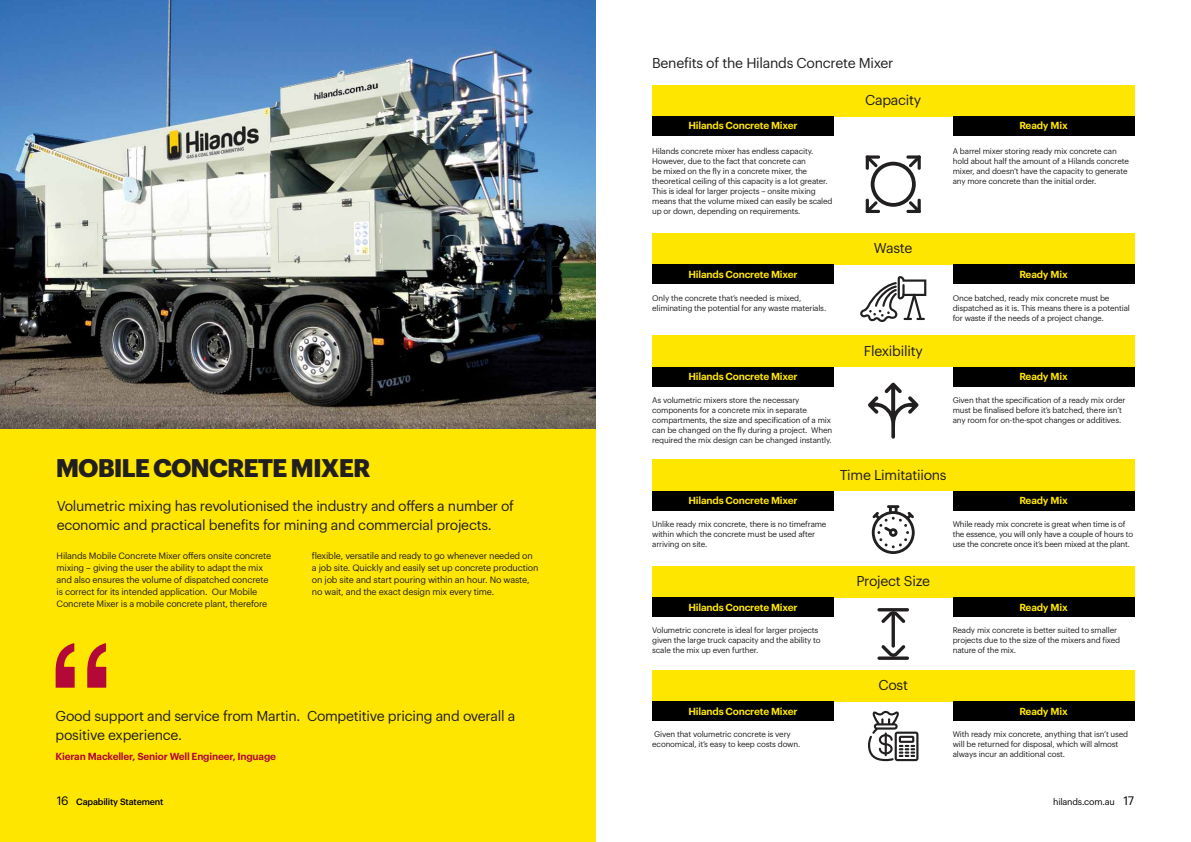
<style>
.page{position:relative;width:1191px;height:842px;background:#fff}
.page>*{position:absolute;margin:0;border:0;box-sizing:border-box;transform-origin:0 0}
.t1{font:700 25px "Graphik";letter-spacing:-.04em;color:#221f20}
.t2{font:14px/19px "Graphik";letter-spacing:-.02em;color:#221f20}
.t3{font:600 10px "Graphik";letter-spacing:-.02em;color:#ffe600}
.t4{font:600 10px "Graphik";letter-spacing:-.02em;color:#b30838}
.t5{font:9px/12px "Graphik";letter-spacing:-.02em;color:#221f20}
.t6{font:500 9px "Graphik";letter-spacing:-.02em;color:#000}
.t7{font:9px "Graphik";letter-spacing:-.02em;color:#000}
.t8{font:8px/10px "Graphik";letter-spacing:-.02em;color:#221f20}
.s1{font-weight:400;font-size:12px}
.s2{font-size:12px}
</style>
<div class="page">
<img style="left:0;top:0;width:595px;height:429px">
<div style="left:0;top:429px;width:595px;height:413px;background:#ffe600"></div>
<svg style="left:56px;top:643px;width:50px;height:45px"></svg>
<div style="left:652px;top:85px;width:482px;height:31px;background:#ffe600"></div>
<div style="left:652px;top:233px;width:482px;height:32px;background:#ffe600"></div>
<div style="left:652px;top:336px;width:482px;height:31px;background:#ffe600"></div>
<div style="left:652px;top:460px;width:482px;height:31px;background:#ffe600"></div>
<svg style="left:860px;top:276px;width:66px;height:46px"></svg>
<svg style="left:865px;top:155px;width:15px;height:4px"></svg>
<svg style="left:906px;top:155px;width:14px;height:4px"></svg>
<hr style="left:865px;top:210px;width:15px;height:3px;background:#221f20">
<svg style="left:866px;top:156px;width:54px;height:57px"></svg>
<svg style="left:868px;top:382px;width:50px;height:57px"></svg>
<svg style="left:871px;top:505px;width:43px;height:49px"></svg>
<svg style="left:868px;top:711px;width:50px;height:50px"></svg>
<hr style="left:877px;top:608px;width:32px;height:3px;background:#221f20;border-radius:2px">
<svg style="left:877px;top:656px;width:32px;height:4px"></svg>
<svg style="left:881px;top:611px;width:24px;height:46px"></svg>
<div style="left:652px;top:116px;width:181px;height:19px;background:#000"></div>
<div style="left:952px;top:116px;width:182px;height:19px;background:#000"></div>
<div style="left:652px;top:566px;width:482px;height:32px;background:#ffe600"></div>
<div style="left:652px;top:264px;width:181px;height:20px;background:#000"></div>
<div style="left:952px;top:264px;width:182px;height:20px;background:#000"></div>
<div style="left:652px;top:367px;width:181px;height:19px;background:#000"></div>
<div style="left:952px;top:367px;width:182px;height:19px;background:#000"></div>
<div style="left:652px;top:491px;width:181px;height:19px;background:#000"></div>
<div style="left:952px;top:491px;width:182px;height:19px;background:#000"></div>
<div style="left:652px;top:598px;width:181px;height:19px;background:#000"></div>
<div style="left:952px;top:598px;width:182px;height:19px;background:#000"></div>
<div style="left:652px;top:670px;width:482px;height:31px;background:#ffe600"></div>
<div style="left:652px;top:701px;width:181px;height:20px;background:#000"></div>
<div style="left:952px;top:701px;width:182px;height:20px;background:#000"></div>
<h2 class="t2" style="left:652px;top:52px;width:243px">Benefits of the Hilands Concrete Mixer</h2>
<h2 class="t2" style="left:865px;top:89px;width:58px">Capacity</h2>
<p class="t3" style="left:688px;top:118px;width:110px">Hilands Concrete Mixer</p>
<p class="t3" style="left:1019px;top:118px;width:50px">Ready Mix</p>
<p class="t8" style="left:652px;top:146px;width:182px">Hilands concrete mixer has endless capacity.<br>However, due to the fact that concrete can<br>be mixed on the fly in a concrete mixer, the theoretical ceiling of this capacity is a lot greater.<br>This is ideal for larger projects – onsite mixing means that the volume mixed can easily be scaled up or down, depending on requirements.</p>
<p class="t8" style="left:952px;top:146px;width:178px">A barrel mixer storing ready mix concrete can hold about half the amount of a Hilands concrete mixer, and doesn’t have the capacity to generate any more concrete than the initial order.</p>
<h2 class="t2" style="left:874px;top:238px;width:40px">Waste</h2>
<p class="t3" style="left:688px;top:266px;width:110px">Hilands Concrete Mixer</p>
<p class="t3" style="left:1019px;top:266px;width:50px">Ready Mix</p>
<p class="t8" style="left:652px;top:292px;width:175px">Only the concrete that’s needed is mixed, eliminating the potential for any waste materials.</p>
<p class="t8" style="left:952px;top:292px;width:179px">Once batched, ready mix concrete must be dispatched as it is. This means there is a potential for waste if the needs of a project change.</p>
<h2 class="t2" style="left:863px;top:340px;width:61px">Flexibility</h2>
<p class="t3" style="left:688px;top:369px;width:110px">Hilands Concrete Mixer</p>
<p class="t3" style="left:1019px;top:369px;width:50px">Ready Mix</p>
<h1 class="t1" style="left:56px;top:449px;width:316px">MOBILE CONCRETE MIXER</h1>
<h2 class="t2" style="left:57px;top:495px;width:459px">Volumetric mixing has revolutionised the industry and offers a number of economic and practical benefits for mining and commercial projects.</h2>
<p class="t5" style="left:57px;top:549px;width:216px">Hilands Mobile Concrete Mixer offers onsite concrete mixing – giving the user the ability to adapt the mix and also ensures the volume of dispatched concrete is correct for its intended application. Our Mobile Concrete Mixer is a mobile concrete plant, therefore</p>
<p class="t5" style="left:312px;top:549px;width:228px">flexible, versatile and ready to go whenever needed on a job site. Quickly and easily set up concrete production on job site and start pouring within an hour. No waste, no wait, and the exact design mix every time.</p>
<h2 class="t2" style="left:56px;top:705px;width:461px">Good support and service from Martin. Competitive pricing and overall a positive experience.</h2>
<p class="t4" style="left:56px;top:749px;width:222px">Kieran Mackeller, Senior Well Engineer, Inguage</p>
<p class="t8" style="left:652px;top:394px;width:181px">As volumetric mixers store the necessary components for a concrete mix in separate compartments, the size and specification of a mix can be changed on the fly during a project. When required the mix design can be changed instantly.</p>
<p class="t8" style="left:952px;top:394px;width:174px">Given that the specification of a ready mix order must be finalised before it’s batched, there isn’t any room for on-the-spot changes or additives.</p>
<h2 class="t2" style="left:839px;top:464px;width:108px">Time Limitatiions</h2>
<p class="t3" style="left:688px;top:493px;width:110px">Hilands Concrete Mixer</p>
<p class="t3" style="left:1019px;top:493px;width:50px">Ready Mix</p>
<p class="t8" style="left:652px;top:518px;width:176px">Unlike ready mix concrete, there is no timeframe within which the concrete must be used after arriving on site.</p>
<p class="t8" style="left:952px;top:518px;width:182px">While ready mix concrete is great when time is of the essence, you will only have a couple of hours to use the concrete once it’s been mixed at the plant.</p>
<h2 class="t2" style="left:856px;top:571px;width:75px">Project Size</h2>
<p class="t8" style="left:652px;top:624px;width:170px">Volumetric concrete is ideal for larger projects given the large truck capacity and the ability to scale the mix up even further.</p>
<p class="t8" style="left:952px;top:624px;width:169px">Ready mix concrete is better suited to smaller projects due to the size of the mixers and fixed nature of the mix.</p>
<p class="t3" style="left:688px;top:599px;width:110px">Hilands Concrete Mixer</p>
<p class="t3" style="left:1019px;top:599px;width:50px">Ready Mix</p>
<h2 class="t2" style="left:878px;top:674px;width:31px">Cost</h2>
<p class="t3" style="left:688px;top:703px;width:110px">Hilands Concrete Mixer</p>
<p class="t3" style="left:1019px;top:703px;width:50px">Ready Mix</p>
<p class="t8" style="left:652px;top:728px;width:150px">Given that volumetric concrete is very economical, it’s easy to keep costs down.</p>
<p class="t8" style="left:952px;top:728px;width:177px">With ready mix concrete, anything that isn’t used will be returned for disposal, which will almost always incur an additional cost.</p>
<p class="t6" style="left:57px;top:794px;width:108px"><span class="s1">16</span> Capability Statement</p>
<p class="t7" style="left:1053px;top:795px;width:83px">hilands.com.au <span class="s2">17</span></p>
</div>
